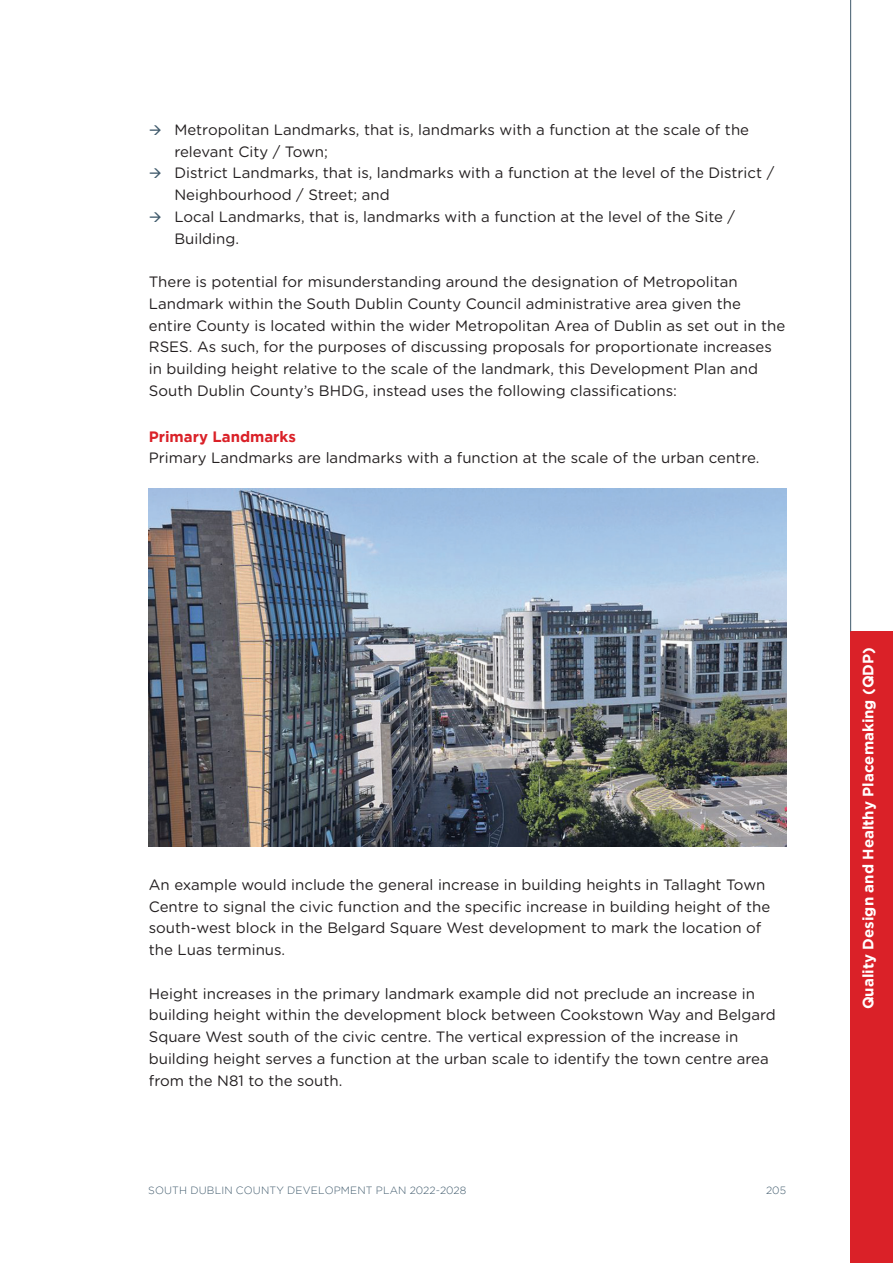
<style>
.page{position:relative;width:893px;height:1263px;background:#fff}
.page>*{position:absolute;margin:0;border:0;box-sizing:border-box;transform-origin:0 0}
.t1{font:15px/21.8px "Gotham Rounded";color:#231f20}
.t2{font:700 15px "Gotham";color:#fff}
.t3{font:700 15px "Gotham";color:#da2128}
.t4{font:300 10.5px "Gotham";letter-spacing:.015em;color:#405a6c}
.s1{color:#3f596b}
</style>
<div class="page">
<div style="left:850px;top:631px;width:43px;height:632px;background:#da2128"></div>
<hr style="left:850px;top:0;width:1px;height:631px;background:#3f596b">
<img style="left:149px;top:488px;width:638px;height:358px">
<p class="t1" style="left:174px;top:118px;width:576px;text-indent:-26px"><span class="s1">→</span> Metropolitan Landmarks, that is, landmarks with a function at the scale of the relevant City / Town;</p>
<p class="t1" style="left:174px;top:161px;width:601px;text-indent:-26px"><span class="s1">→</span> District Landmarks, that is, landmarks with a function at the level of the District /<br>Neighbourhood / Street; and</p>
<p class="t1" style="left:174px;top:205px;width:562px;text-indent:-26px"><span class="s1">→</span> Local Landmarks, that is, landmarks with a function at the level of the Site /<br>Building.</p>
<p class="t1" style="left:149px;top:270px;width:638px">There is potential for misunderstanding around the designation of Metropolitan Landmark within the South Dublin County Council administrative area given the entire County is located within the wider Metropolitan Area of Dublin as set out in the RSES. As such, for the purposes of discussing proposals for proportionate increases in building height relative to the scale of the landmark, this Development Plan and South Dublin County’s BHDG, instead uses the following classifications:</p>
<p class="t3" style="left:149px;top:428px;width:149px">Primary Landmarks</p>
<p class="t1" style="left:149px;top:446px;width:612px">Primary Landmarks are landmarks with a function at the scale of the urban centre.</p>
<p class="t1" style="left:149px;top:873px;width:623px">An example would include the general increase in building heights in Tallaght Town Centre to signal the civic function and the specific increase in building height of the south-west block in the Belgard Square West development to mark the location of the Luas terminus.</p>
<p class="t1" style="left:149px;top:982px;width:629px">Height increases in the primary landmark example did not preclude an increase in building height within the development block between Cookstown Way and Belgard Square West south of the civic centre. The vertical expression of the increase in building height serves a function at the urban scale to identify the town centre area from the N81 to the south.</p>
<p class="t4" style="left:148px;top:1185px;width:320px">SOUTH DUBLIN COUNTY DEVELOPMENT PLAN 2022-2028</p>
<p class="t4" style="left:766px;top:1185px;width:22px">205</p>
<p class="t2" style="left:859px;top:1009px;width:364px;rotate:-90deg">Quality Design and Healthy Placemaking (QDP)</p>
</div>
